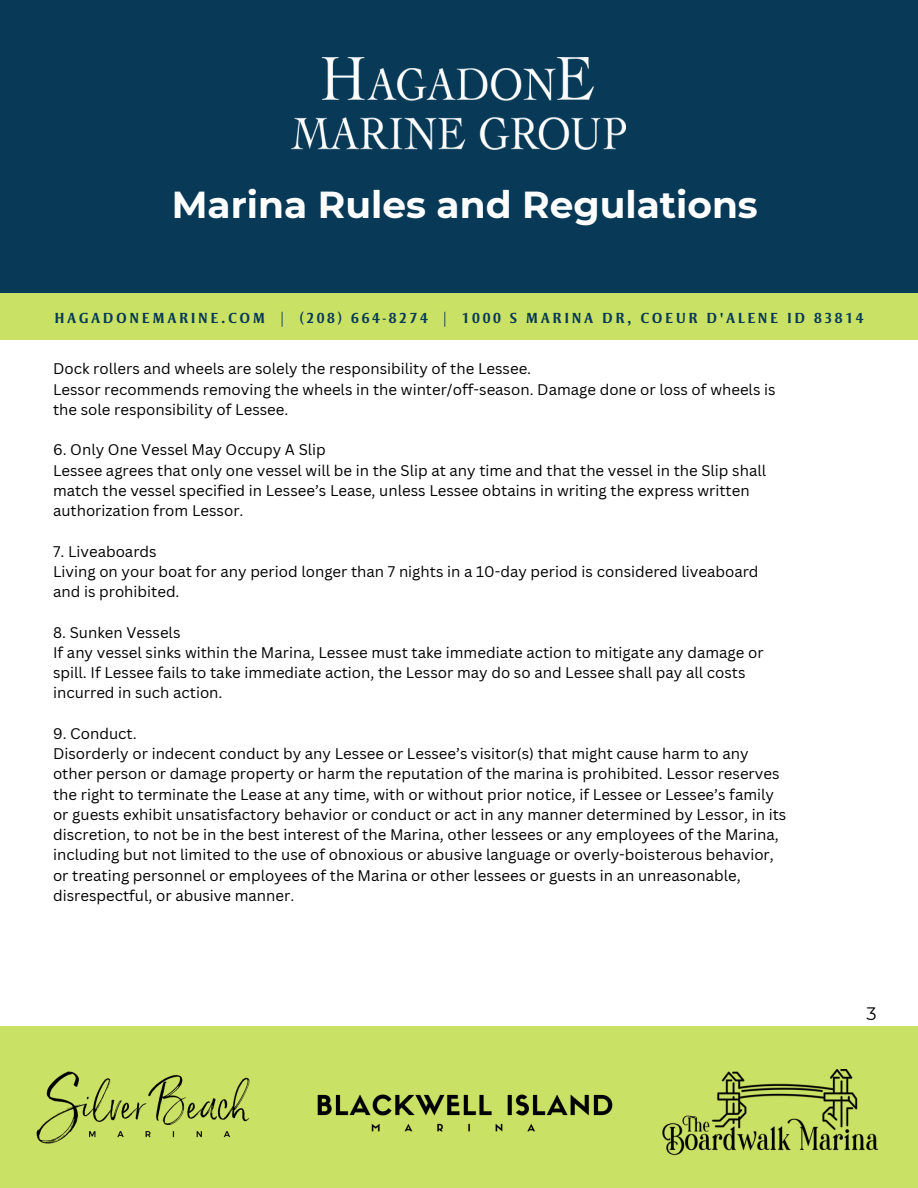
<style>
.page{position:relative;width:918px;height:1188px;background:#fff}
.page>*{position:absolute;margin:0;border:0;box-sizing:border-box;transform-origin:0 0}
.t1{font:700 37.5px "Montserrat";color:#fff}
.t2{font:18px "Montserrat";color:#000}
.t3{font:15px "Canva Sans";color:#000}
.t4{font:700 15px "Strayhorn MT Std";letter-spacing:.17em;color:#083a57}
</style>
<div class="page">
<div style="left:0;top:0;width:918px;height:328px;background:#083a57"></div>
<div style="left:0;top:293px;width:918px;height:47px;background:#c9e265"></div>
<img style="left:292px;top:58px;width:334px;height:92px">
<div style="left:0;top:1027px;width:918px;height:161px;background:#c9e265"></div>
<img style="left:36px;top:1071px;width:214px;height:73px">
<img style="left:662px;top:1070px;width:215px;height:86px">
<img style="left:317px;top:1094px;width:296px;height:38px">
<p class="t1" style="left:172px;top:182px;width:588px">Marina Rules and Regulations</p>
<p class="t4" style="left:54px;top:312px;width:811px">HAGADONEMARINE.COM | (208) 664-8274 | 1000 S MARINA DR, COEUR D'ALENE ID 83814</p>
<p class="t3" style="left:53px;top:358px;width:480px">Dock rollers and wheels are solely the responsibility of the Lessee.</p>
<p class="t3" style="left:53px;top:379px;width:724px">Lessor recommends removing the wheels in the winter/off-season. Damage done or loss of wheels is</p>
<p class="t3" style="left:53px;top:399px;width:237px">the sole responsibility of Lessee.</p>
<p class="t3" style="left:53px;top:439px;width:274px">6. Only One Vessel May Occupy A Slip</p>
<p class="t3" style="left:53px;top:460px;width:715px">Lessee agrees that only one vessel will be in the Slip at any time and that the vessel in the Slip shall</p>
<p class="t3" style="left:53px;top:480px;width:698px">match the vessel specified in Lessee’s Lease, unless Lessee obtains in writing the express written</p>
<p class="t3" style="left:53px;top:500px;width:192px">authorization from Lessor.</p>
<p class="t3" style="left:53px;top:541px;width:105px">7. Liveaboards</p>
<p class="t3" style="left:53px;top:561px;width:707px">Living on your boat for any period longer than 7 nights in a 10-day period is considered liveaboard</p>
<p class="t3" style="left:53px;top:581px;width:128px">and is prohibited.</p>
<p class="t3" style="left:53px;top:622px;width:129px">8. Sunken Vessels</p>
<p class="t3" style="left:53px;top:642px;width:712px">If any vessel sinks within the Marina, Lessee must take immediate action to mitigate any damage or</p>
<p class="t3" style="left:53px;top:662px;width:694px">spill. If Lessee fails to take immediate action, the Lessor may do so and Lessee shall pay all costs</p>
<p class="t3" style="left:53px;top:682px;width:171px">incurred in such action.</p>
<p class="t3" style="left:53px;top:723px;width:85px">9. Conduct.</p>
<p class="t3" style="left:53px;top:743px;width:697px">Disorderly or indecent conduct by any Lessee or Lessee’s visitor(s) that might cause harm to any</p>
<p class="t3" style="left:53px;top:763px;width:728px">other person or damage property or harm the reputation of the marina is prohibited. Lessor reserves</p>
<p class="t3" style="left:53px;top:784px;width:722px">the right to terminate the Lease at any time, with or without prior notice, if Lessee or Lessee’s family</p>
<p class="t3" style="left:53px;top:804px;width:735px">or guests exhibit unsatisfactory behavior or conduct or act in any manner determined by Lessor, in its</p>
<p class="t3" style="left:53px;top:824px;width:727px">discretion, to not be in the best interest of the Marina, other lessees or any employees of the Marina,</p>
<p class="t3" style="left:53px;top:844px;width:722px">including but not limited to the use of obnoxious or abusive language or overly-boisterous behavior,</p>
<p class="t3" style="left:53px;top:865px;width:689px">or treating personnel or employees of the Marina or other lessees or guests in an unreasonable,</p>
<p class="t3" style="left:53px;top:885px;width:243px">disrespectful, or abusive manner.</p>
<p class="t2" style="left:866px;top:1003px;width:12px">3</p>
</div>
